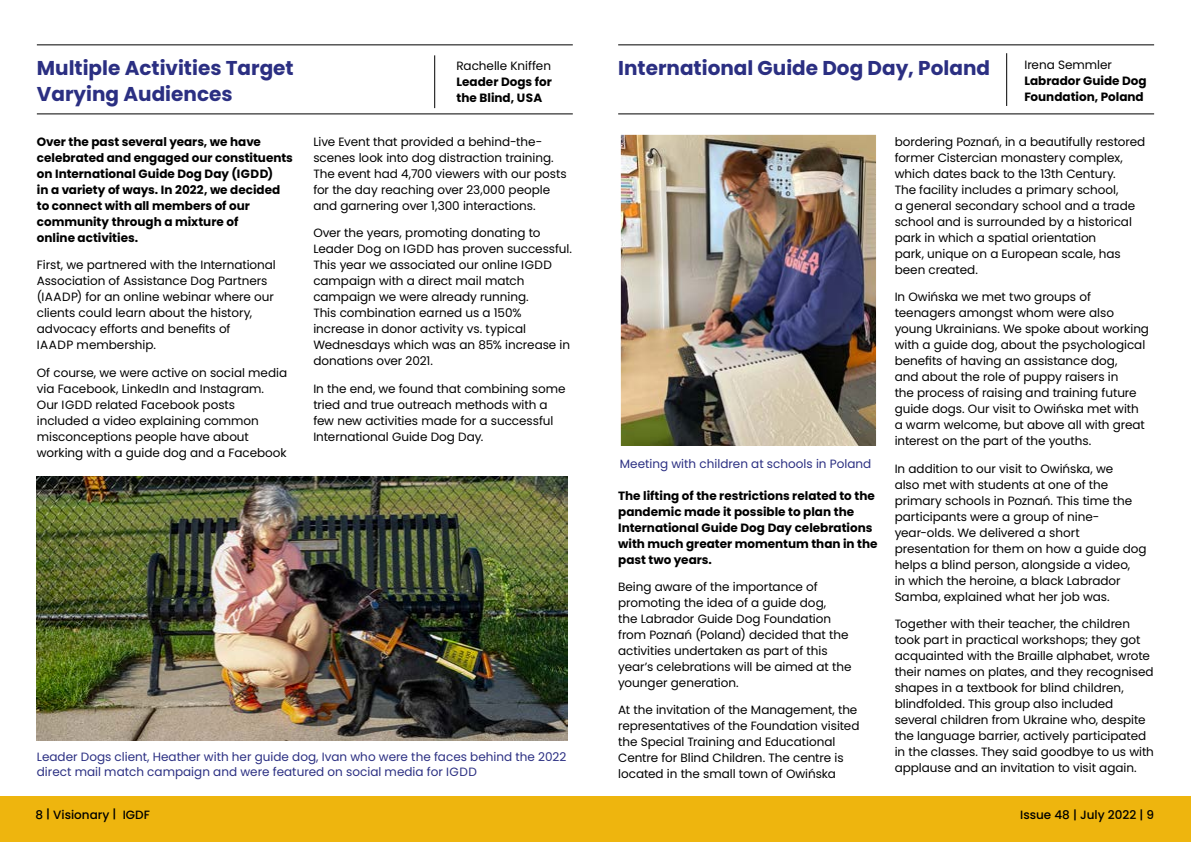
<style>
.page{position:relative;width:1191px;height:842px;background:#fff}
.page>*{position:absolute;margin:0;border:0;box-sizing:border-box;transform-origin:0 0}
.t1{font:700 20px/26px "Poppins";color:#2b2f82}
.Body_Text{font:12px/16px "Poppins";letter-spacing:-.005em;color:#000}
.Body_Bold{font:700 12px/16px "Poppins";color:#000}
.t2{font:12px/15px "Poppins";color:#2b2f82}
.Body_Text-2{font:700 12px/16px "Poppins";color:#000;text-align:justify}
.t3{font:500 12px "Poppins";color:#000}
.s1{font-weight:400}
</style>
<div class="page">
<div style="left:0;top:797px;width:1191px;height:45px;background:#eeb50e"></div>
<hr style="left:37px;top:44px;width:536px;height:1px;background:#000">
<hr style="left:618px;top:44px;width:536px;height:1px;background:#000">
<hr style="left:434px;top:55px;width:1px;height:53px;background:#000">
<hr style="left:37px;top:113px;width:536px;height:1px;background:#000">
<img style="left:37px;top:476px;width:531px;height:265px">
<hr style="left:1006px;top:53px;width:1px;height:53px;background:#000">
<hr style="left:618px;top:113px;width:536px;height:1px;background:#000">
<img style="left:622px;top:136px;width:252px;height:309px">
<div style="left:619px;top:133px;width:258px;height:319px;border:2px solid #fff"></div>
<h2 class="t1" style="left:37px;top:56px;width:258px">Multiple Activities Target<br>Varying Audiences</h2>
<p class="Body_Text-2" style="left:456px;top:58px;width:97px"><span class="s1">Rachelle Kniffen </span>Leader Dogs for the Blind, USA</p>
<p class="Body_Bold" style="left:37px;top:134px;width:258px">Over the past several years, we have celebrated and engaged our constituents on International Guide Dog Day (IGDD)<br>in a variety of ways. In 2022, we decided to connect with all members of our community through a mixture of<br>online activities.</p>
<p class="Body_Text" style="left:37px;top:257px;width:240px">First, we partnered with the International Association of Assistance Dog Partners (IAADP) for an online webinar where our clients could learn about the history, advocacy efforts and benefits of<br>IAADP membership.</p>
<p class="Body_Text" style="left:37px;top:364px;width:252px">Of course, we were active on social media via Facebook, LinkedIn and Instagram.<br>Our IGDD related Facebook posts included a video explaining common misconceptions people have about working with a guide dog and a Facebook</p>
<p class="Body_Text" style="left:313px;top:134px;width:255px">Live Event that provided a behind-the&shy;scenes look into dog distraction training.<br>The event had 4,700 viewers with our posts for the day reaching over 23,000 people and garnering over 1,300 interactions.</p>
<p class="Body_Text" style="left:313px;top:225px;width:260px">Over the years, promoting donating to Leader Dog on IGDD has proven successful.<br>This year we associated our online IGDD campaign with a direct mail match campaign we were already running.<br>This combination earned us a 150% increase in donor activity vs. typical Wednesdays which was an 85% increase in donations over 2021.</p>
<p class="Body_Text" style="left:313px;top:380px;width:254px">In the end, we found that combining some tried and true outreach methods with a few new activities made for a successful International Guide Dog Day.</p>
<p class="t2" style="left:37px;top:749px;width:531px">Leader Dogs client, Heather with her guide dog, Ivan who were the faces behind the 2022 direct mail match campaign and were featured on social media for IGDD</p>
<h2 class="t1" style="left:618px;top:56px;width:373px">International Guide Dog Day, Poland</h2>
<p class="Body_Text-2" style="left:1024px;top:57px;width:124px;text-align:left"><span class="s1">Irena Semmler<br></span>Labrador Guide Dog<br>Foundation, Poland</p>
<p class="t2" style="left:620px;top:456px;width:253px">Meeting with children at schools in Poland</p>
<p class="Body_Bold" style="left:618px;top:488px;width:261px">The lifting of the restrictions related to the pandemic made it possible to plan the International Guide Dog Day celebrations with much greater momentum than in the past two years.</p>
<p class="Body_Text" style="left:618px;top:579px;width:235px">Being aware of the importance of promoting the idea of a guide dog,<br>the Labrador Guide Dog Foundation from Poznań (Poland) decided that the activities undertaken as part of this year’s celebrations will be aimed at the younger generation.</p>
<p class="Body_Text" style="left:618px;top:702px;width:243px">At the invitation of the Management, the representatives of the Foundation visited the Special Training and Educational Centre for Blind Children. The centre is located in the small town of Owińska</p>
<p class="Body_Text" style="left:894px;top:134px;width:252px">bordering Poznań, in a beautifully restored former Cistercian monastery complex, which dates back to the 13th Century.<br>The facility includes a primary school,<br>a general secondary school and a trade school and is surrounded by a historical park in which a spatial orientation<br>park, unique on a European scale, has been created.</p>
<p class="Body_Text" style="left:894px;top:289px;width:256px">In Owińska we met two groups of teenagers amongst whom were also young Ukrainians. We spoke about working with a guide dog, about the psychological benefits of having an assistance dog,<br>and about the role of puppy raisers in<br>the process of raising and training future guide dogs. Our visit to Owińska met with a warm welcome, but above all with great interest on the part of the youths.</p>
<p class="Body_Text" style="left:894px;top:460px;width:253px">In addition to our visit to Owińska, we<br>also met with students at one of the primary schools in Poznań. This time the participants were a group of nine&shy;year-olds. We delivered a short presentation for them on how a guide dog helps a blind person, alongside a video,<br>in which the heroine, a black Labrador Samba, explained what her job was.</p>
<p class="Body_Text" style="left:894px;top:616px;width:261px">Together with their teacher, the children took part in practical workshops; they got acquainted with the Braille alphabet, wrote their names on plates, and they recognised shapes in a textbook for blind children, blindfolded. This group also included several children from Ukraine who, despite the language barrier, actively participated in the classes. They said goodbye to us with applause and an invitation to visit again.</p>
<p class="t3" style="left:35px;top:808px;width:116px">8 | Visionary | IGDF</p>
<p class="t3" style="left:1020px;top:808px;width:135px">Issue 48 | July 2022 | 9</p>
</div>
